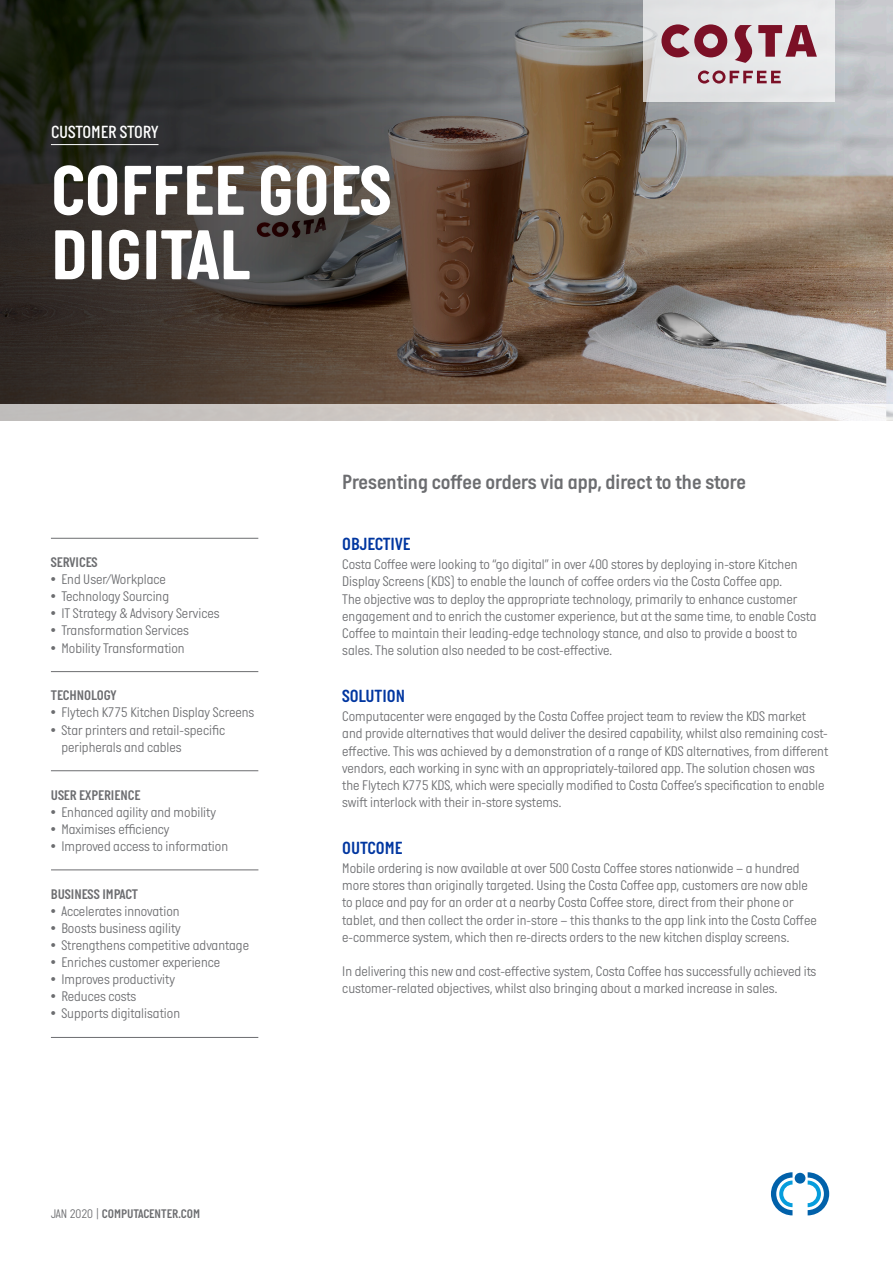
<style>
.page{position:relative;width:893px;height:1263px;background:#fff}
.page>*{position:absolute;margin:0;border:0;box-sizing:border-box;transform-origin:0 0}
.t1{font:700 72px "Italian Plate No One";color:#fff}
.Subtitle{font:21px "Italian Plate No One D Bd";color:#6c6d70}
.t2{font:18px "Italian Plate No One D Bd";color:#0036a0}
.t3{font:500 18px "Italian Plate No One";letter-spacing:-.01em;color:#fff}
.Body{font:300 14.25px/17.1px "Italian Plate No One";color:#6c6d70}
.t4{font:14.25px "Italian Plate No One D Bd";color:#6c6d70}
.t5{font:12.75px "Italian Plate No One D Bd";color:#6c6d70}
.s1{font-family:"Italian Plate No One";font-weight:300}
</style>
<div class="page">
<svg style="left:0;top:0;width:893px;height:404px;background:#635a51"></svg>
<div style="left:643px;top:0;width:192px;height:102px;background:#e4e5e6"></div>
<hr style="left:51px;top:671px;width:207px;height:1px;background:#6c6d70">
<hr style="left:51px;top:1037px;width:207px;height:1px;background:#6c6d70">
<hr style="left:51px;top:538px;width:207px;height:1px;background:#6c6d70">
<hr style="left:51px;top:144px;width:107px;height:1px;background:#fff">
<hr style="left:51px;top:770px;width:207px;height:1px;background:#6c6d70">
<hr style="left:51px;top:869px;width:207px;height:1px;background:#6c6d70">
<svg style="left:735px;top:25px;width:17px;height:38px"></svg>
<svg style="left:661px;top:24px;width:66px;height:33px"></svg>
<svg style="left:758px;top:25px;width:59px;height:32px"></svg>
<svg style="left:698px;top:71px;width:83px;height:13px"></svg>
<svg style="left:0;top:404px;width:893px;height:17px;background:#d2cdc9"></svg>
<svg style="left:771px;top:1172px;width:21px;height:43px"></svg>
<svg style="left:808px;top:1172px;width:21px;height:43px"></svg>
<div style="left:795px;top:1173px;width:10px;height:10px;background:#0161aa;border-radius:50%"></div>
<p class="t3" style="left:51px;top:122px;width:109px">CUSTOMER STORY</p>
<p class="t1" style="left:51px;top:152px;width:342px">COFFEE GOES</p>
<p class="t1" style="left:51px;top:216px;width:201px">DIGITAL</p>
<p class="t4" style="left:51px;top:554px;width:48px">SERVICES</p>
<p class="Body" style="left:51px;top:571px;width:116px">• End User/Workplace</p>
<p class="Body" style="left:51px;top:588px;width:120px">• Technology Sourcing</p>
<p class="Body" style="left:51px;top:606px;width:170px">• IT Strategy &amp; Advisory Services</p>
<p class="Body" style="left:51px;top:623px;width:140px">• Transformation Services</p>
<p class="Body" style="left:51px;top:640px;width:135px">• Mobility Transformation</p>
<p class="t4" style="left:51px;top:688px;width:67px">TECHNOLOGY</p>
<p class="Body" style="left:51px;top:705px;width:205px">• Flytech K775 Kitchen Display Screens</p>
<p class="Body" style="left:61px;top:722px;width:165px;text-indent:-10px">• Star printers and retail-specific peripherals and cables</p>
<p class="t4" style="left:51px;top:787px;width:91px">USER EXPERIENCE</p>
<p class="Body" style="left:51px;top:804px;width:167px">• Enhanced agility and mobility</p>
<p class="Body" style="left:51px;top:821px;width:120px">• Maximises efficiency</p>
<p class="Body" style="left:51px;top:838px;width:179px">• Improved access to information</p>
<p class="t4" style="left:51px;top:886px;width:89px">BUSINESS IMPACT</p>
<p class="Body" style="left:51px;top:903px;width:130px">• Accelerates innovation</p>
<p class="Body" style="left:51px;top:920px;width:132px">• Boosts business agility</p>
<p class="Body" style="left:51px;top:937px;width:200px">• Strengthens competitive advantage</p>
<p class="Body" style="left:51px;top:954px;width:171px">• Enriches customer experience</p>
<p class="Body" style="left:51px;top:971px;width:126px">• Improves productivity</p>
<p class="Body" style="left:51px;top:988px;width:87px">• Reduces costs</p>
<p class="Body" style="left:51px;top:1006px;width:131px">• Supports digitalisation</p>
<p class="t5" style="left:51px;top:1206px;width:150px"><span class="s1">JAN 2020 |</span> COMPUTACENTER.COM</p>
<p class="Subtitle" style="left:342px;top:470px;width:405px">Presenting coffee orders via app, direct to the store</p>
<p class="t2" style="left:342px;top:534px;width:70px">OBJECTIVE</p>
<p class="Body" style="left:342px;top:557px;width:476px">Costa Coffee were looking to “go digital” in over 400 stores by deploying in-store Kitchen Display Screens (KDS) to enable the launch of coffee orders via the Costa Coffee app.<br>The objective was to deploy the appropriate technology, primarily to enhance customer engagement and to enrich the customer experience, but at the same time, to enable Costa Coffee to maintain their leading-edge technology stance, and also to provide a boost to sales. The solution also needed to be cost-effective.</p>
<p class="t2" style="left:342px;top:686px;width:64px">SOLUTION</p>
<p class="Body" style="left:342px;top:709px;width:487px">Computacenter were engaged by the Costa Coffee project team to review the KDS market and provide alternatives that would deliver the desired capability, whilst also remaining cost&shy;effective. This was achieved by a demonstration of a range of KDS alternatives, from different vendors, each working in sync with an appropriately-tailored app. The solution chosen was the Flytech K775 KDS, which were specially modified to Costa Coffee’s specification to enable swift interlock with their in-store systems.</p>
<p class="t2" style="left:342px;top:838px;width:61px">OUTCOME</p>
<p class="Body" style="left:342px;top:860px;width:476px">Mobile ordering is now available at over 500 Costa Coffee stores nationwide – a hundred more stores than originally targeted. Using the Costa Coffee app, customers are now able to place and pay for an order at a nearby Costa Coffee store, direct from their phone or tablet, and then collect the order in-store – this thanks to the app link into the Costa Coffee e-commerce system, which then re-directs orders to the new kitchen display screens.</p>
<p class="Body" style="left:342px;top:963px;width:476px">In delivering this new and cost-effective system, Costa Coffee has successfully achieved its customer-related objectives, whilst also bringing about a marked increase in sales.</p>
</div>
